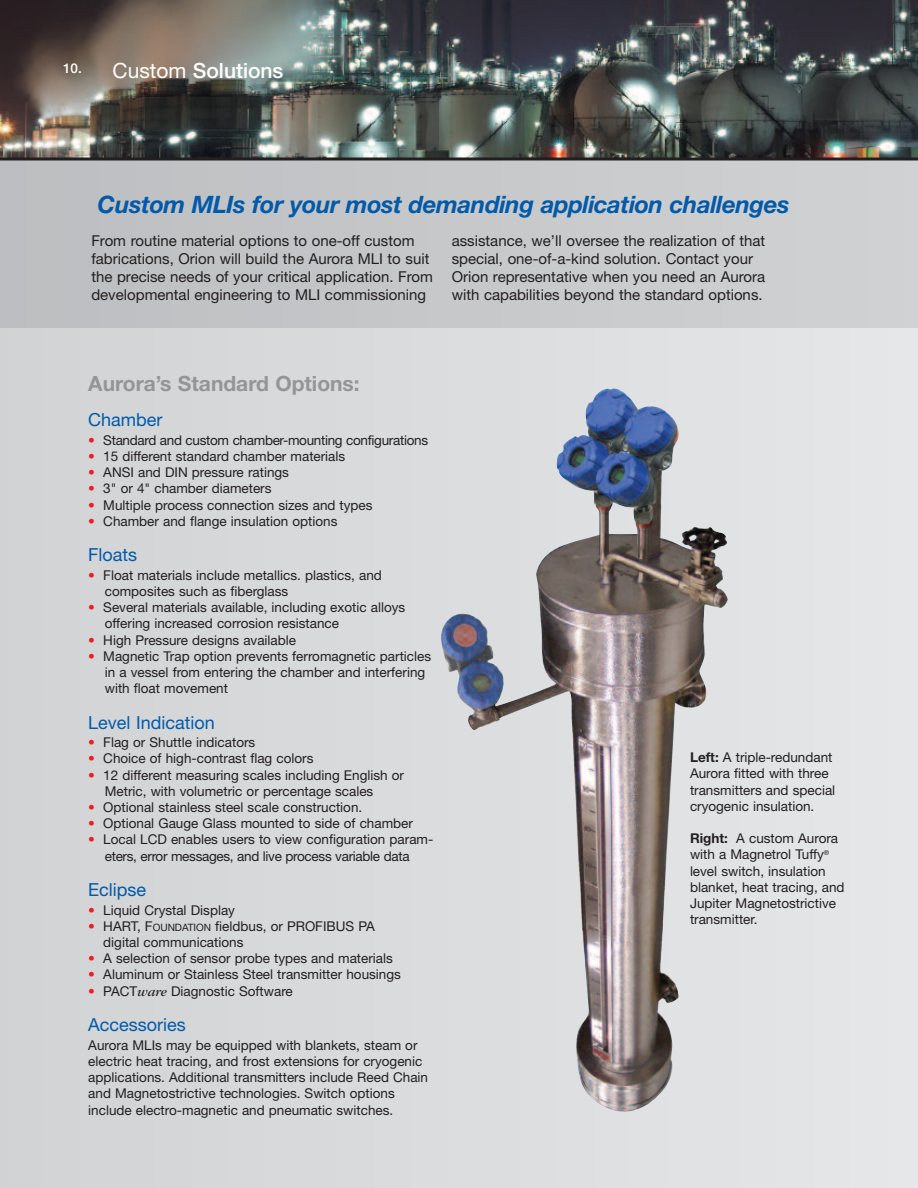
<style>
.page{position:relative;width:918px;height:1188px;background:#fff}
.page>*{position:absolute;margin:0;border:0;box-sizing:border-box;transform-origin:0 0}
.t1{font:italic 700 24px "Helvetica Neue";letter-spacing:-.015em;color:#015aaa}
.t2{font:700 21px "Helvetica Neue";color:#939598}
.t3{font:500 21px "Helvetica Neue";color:#fff}
.t4{font:18px "Helvetica Neue";color:#015aaa}
.t5{font:15px/18px "Helvetica Neue";color:#231f20}
.t6{font:13.5px/16.2px "Helvetica Neue";color:#231f20}
.t7{font:13.5px "Helvetica Neue";letter-spacing:-.02em;color:#231f20}
.s1{font-weight:400}
.s2{color:#ee1d23}
.s3{font-size:10.2px}
.s4{font-family:"Garamond";font-style:italic}
.s5{font-weight:700}
</style>
<div class="page">
<div style="left:0;top:271px;width:918px;height:917px;background:#d9dadc"></div>
<div style="left:0;top:156px;width:918px;height:172px;background:#c7c8ca"></div>
<img style="left:441px;top:388px;width:287px;height:724px">
<img style="left:0;top:0;width:918px;height:158px">
<hr style="left:0;top:158px;width:918px;height:2px;background:#231f20">
<h2 class="t3" style="left:63px;top:63px;width:222px"><sup>10.</sup> <span class="s1">Custom</span> Solutions</h2>
<h1 class="t1" style="left:98px;top:196px;width:694px">Custom MLIs for your most demanding application challenges</h1>
<p class="t5" style="left:91px;top:233px;width:343px">From routine material options to one-off custom fabrications, Orion will build the Aurora MLI to suit the precise needs of your critical application. From developmental engineering to MLI commissioning</p>
<p class="t5" style="left:452px;top:233px;width:315px">assistance, we’ll oversee the realization of that special, one-of-a-kind solution. Contact your Orion representative when you need an Aurora with capabilities beyond the standard options.</p>
<h2 class="t2" style="left:88px;top:376px;width:273px">Aurora’s Standard Options:</h2>
<h3 class="t4" style="left:88px;top:414px;width:76px">Chamber</h3>
<p class="t7" style="left:88px;top:435px;width:341px"><span class="s2">•</span> Standard and custom chamber-mounting configurations</p>
<p class="t6" style="left:88px;top:449px;width:259px"><span class="s2">•</span> 15 different standard chamber materials</p>
<p class="t6" style="left:88px;top:466px;width:202px"><span class="s2">•</span> ANSI and DIN pressure ratings</p>
<p class="t6" style="left:88px;top:482px;width:185px"><span class="s2">•</span> 3" or 4" chamber diameters</p>
<p class="t6" style="left:88px;top:498px;width:286px"><span class="s2">•</span> Multiple process connection sizes and types</p>
<p class="t6" style="left:88px;top:514px;width:251px"><span class="s2">•</span> Chamber and flange insulation options</p>
<h3 class="t4" style="left:88px;top:549px;width:50px">Floats</h3>
<p class="t6" style="left:105px;top:568px;width:279px;text-indent:-17px"><span class="s2">•</span> Float materials include metallics. plastics, and composites such as fiberglass</p>
<p class="t6" style="left:105px;top:601px;width:302px;text-indent:-17px"><span class="s2">•</span> Several materials available, including exotic alloys offering increased corrosion resistance</p>
<p class="t6" style="left:88px;top:633px;width:209px"><span class="s2">•</span> High Pressure designs available</p>
<p class="t6" style="left:105px;top:649px;width:328px;text-indent:-17px"><span class="s2">•</span> Magnetic Trap option prevents ferromagnetic particles in a vessel from entering the chamber and interfering with float movement</p>
<h3 class="t4" style="left:88px;top:716px;width:128px">Level Indication</h3>
<p class="t6" style="left:88px;top:736px;width:169px"><span class="s2">•</span> Flag or Shuttle indicators</p>
<p class="t6" style="left:88px;top:752px;width:227px"><span class="s2">•</span> Choice of high-contrast flag colors</p>
<p class="t6" style="left:105px;top:768px;width:301px;text-indent:-17px"><span class="s2">•</span> 12 different measuring scales including English or<br>Metric, with volumetric or percentage scales</p>
<p class="t6" style="left:88px;top:800px;width:275px"><span class="s2">•</span> Optional stainless steel scale construction.</p>
<p class="t6" style="left:88px;top:817px;width:326px"><span class="s2">•</span> Optional Gauge Glass mounted to side of chamber</p>
<p class="t6" style="left:88px;top:833px;width:347px;text-align:center"><span class="s2">•</span> Local LCD enables users to view configuration param&shy;eters, error messages, and live process variable data</p>
<h3 class="t4" style="left:88px;top:883px;width:59px">Eclipse</h3>
<p class="t6" style="left:88px;top:903px;width:148px"><span class="s2">•</span> Liquid Crystal Display</p>
<p class="t6" style="left:103px;top:919px;width:273px;text-indent:-15px"><span class="s2">•</span> HART, F<span class="s3">OUNDATION</span> fieldbus, or PROFIBUS PA digital communications</p>
<p class="t6" style="left:88px;top:952px;width:306px"><span class="s2">•</span> A selection of sensor probe types and materials</p>
<p class="t6" style="left:88px;top:968px;width:314px"><span class="s2">•</span> Aluminum or Stainless Steel transmitter housings</p>
<p class="t6" style="left:88px;top:984px;width:206px"><span class="s2">•</span> PACT<span class="s4">ware</span> Diagnostic Software</p>
<h3 class="t4" style="left:88px;top:1019px;width:99px">Accessories</h3>
<p class="t6" style="left:88px;top:1038px;width:341px">Aurora MLIs may be equipped with blankets, steam or electric heat tracing, and frost extensions for cryogenic applications. Additional transmitters include Reed Chain and Magnetostrictive technologies. Switch options include electro-magnetic and pneumatic switches.</p>
<p class="t6" style="left:690px;top:751px;width:147px"><span class="s5">Left:</span> A triple-redundant<br>Aurora fitted with three transmitters and special cryogenic insulation.</p>
<p class="t6" style="left:690px;top:832px;width:156px"><span class="s5">Right:</span> A custom Aurora with a Magnetrol Tuffy<sup>® </sup>level switch, insulation blanket, heat tracing, and<br>Jupiter Magnetostrictive transmitter.</p>
</div>
